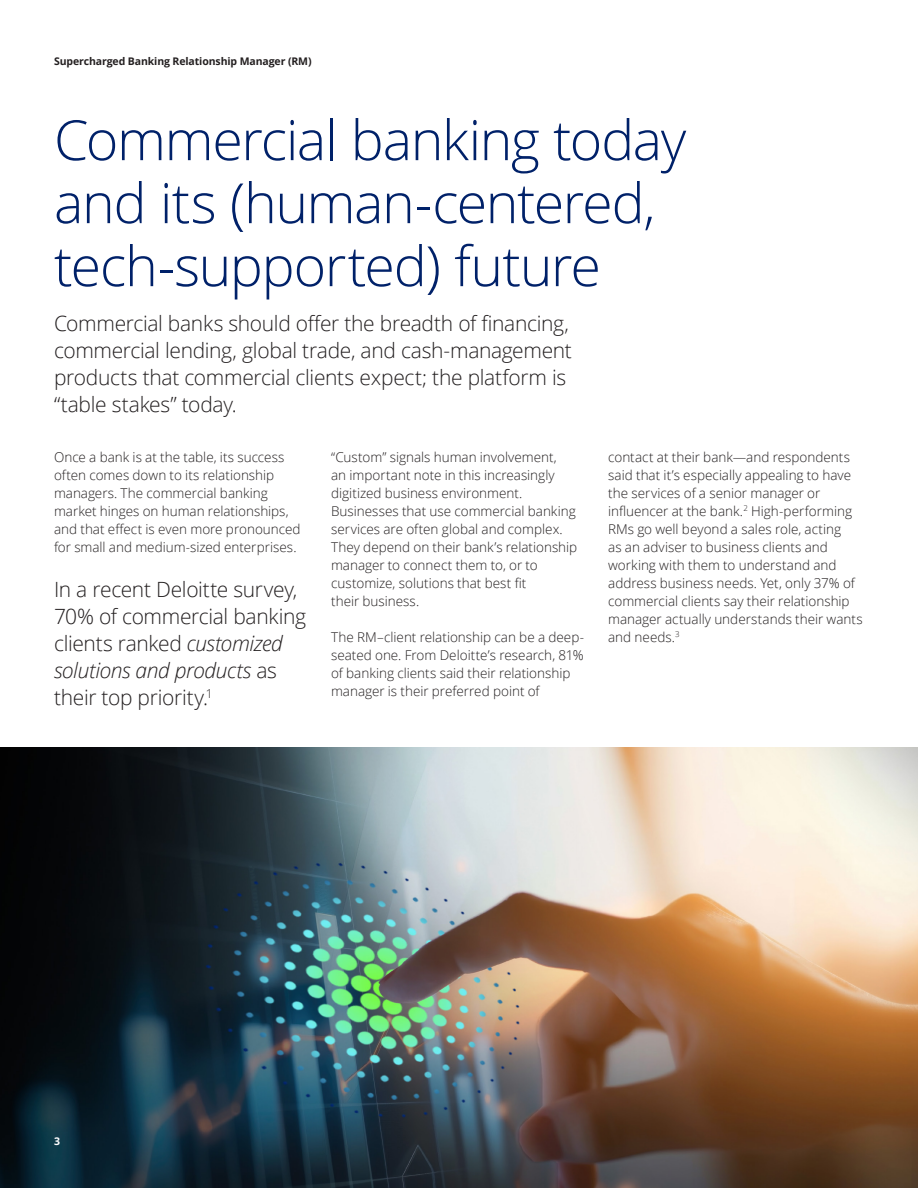
<style>
.page{position:relative;width:918px;height:1188px;background:#fff}
.page>*{position:absolute;margin:0;border:0;box-sizing:border-box;transform-origin:0 0}
.Story_heading_light__68_78pt{font:300 55.5px/63px "Open Sans";letter-spacing:-.025em;color:#002169}
.Introduction__14_18pt{font:300 21px/27px "Open Sans";letter-spacing:-.015em;color:#231f20}
.Body_copy__8_5_12pt{font:300 21px/27px "Open Sans";letter-spacing:-.015em;color:#231f20}
.Body_copy__8_5_12pt-2{font:300 13.5px/18px "Open Sans";color:#231f20}
.Brochure_title___Left_pg__folio_7_9_5pt{font:700 10.5px "Open Sans";letter-spacing:-.01em;color:#231f20}
.Brochure_title___Left_pg__folio_7_9_5pt-2{font:700 10.5px "Open Sans";color:#fff}
.s1{font-style:italic}
</style>
<div class="page">
<img style="left:0;top:747px;width:918px;height:441px">
<p class="Brochure_title___Left_pg__folio_7_9_5pt" style="left:54px;top:54px;width:259px">Supercharged Banking Relationship Manager (RM)</p>
<p class="Story_heading_light__68_78pt" style="left:54px;top:107px;width:634px">Commercial banking today and its (human-centered, tech-supported) future</p>
<p class="Introduction__14_18pt" style="left:54px;top:309px;width:519px">Commercial banks should offer the breadth of financing, commercial lending, global trade, and cash-management products that commercial clients expect; the platform is “table stakes” today.</p>
<p class="Body_copy__8_5_12pt-2" style="left:54px;top:447px;width:248px">Once a bank is at the table, its success often comes down to its relationship managers. The commercial banking market hinges on human relationships, and that effect is even more pronounced for small and medium-sized enterprises.</p>
<p class="Body_copy__8_5_12pt" style="left:54px;top:575px;width:253px">In a recent Deloitte survey,<br>70% of commercial banking clients ranked <span class="s1">customized solutions and products</span> as their top priority.<sup>1</sup></p>
<p class="Body_copy__8_5_12pt-2" style="left:331px;top:447px;width:248px">“Custom” signals human involvement,<br>an important note in this increasingly digitized business environment.<br>Businesses that use commercial banking services are often global and complex.<br>They depend on their bank’s relationship manager to connect them to, or to customize, solutions that best fit<br>their business.</p>
<p class="Body_copy__8_5_12pt-2" style="left:331px;top:627px;width:254px">The RM–client relationship can be a deep&shy;seated one. From Deloitte’s research, 81% of banking clients said their relationship manager is their preferred point of</p>
<p class="Body_copy__8_5_12pt-2" style="left:608px;top:447px;width:256px">contact at their bank—and respondents said that it’s especially appealing to have the services of a senior manager or influencer at the bank.<sup>2</sup> High-performing RMs go well beyond a sales role, acting<br>as an adviser to business clients and working with them to understand and address business needs. Yet, only 37% of commercial clients say their relationship manager actually understands their wants and needs.<sup>3</sup></p>
<p class="Brochure_title___Left_pg__folio_7_9_5pt-2" style="left:54px;top:1134px;width:8px">3</p>
</div>
